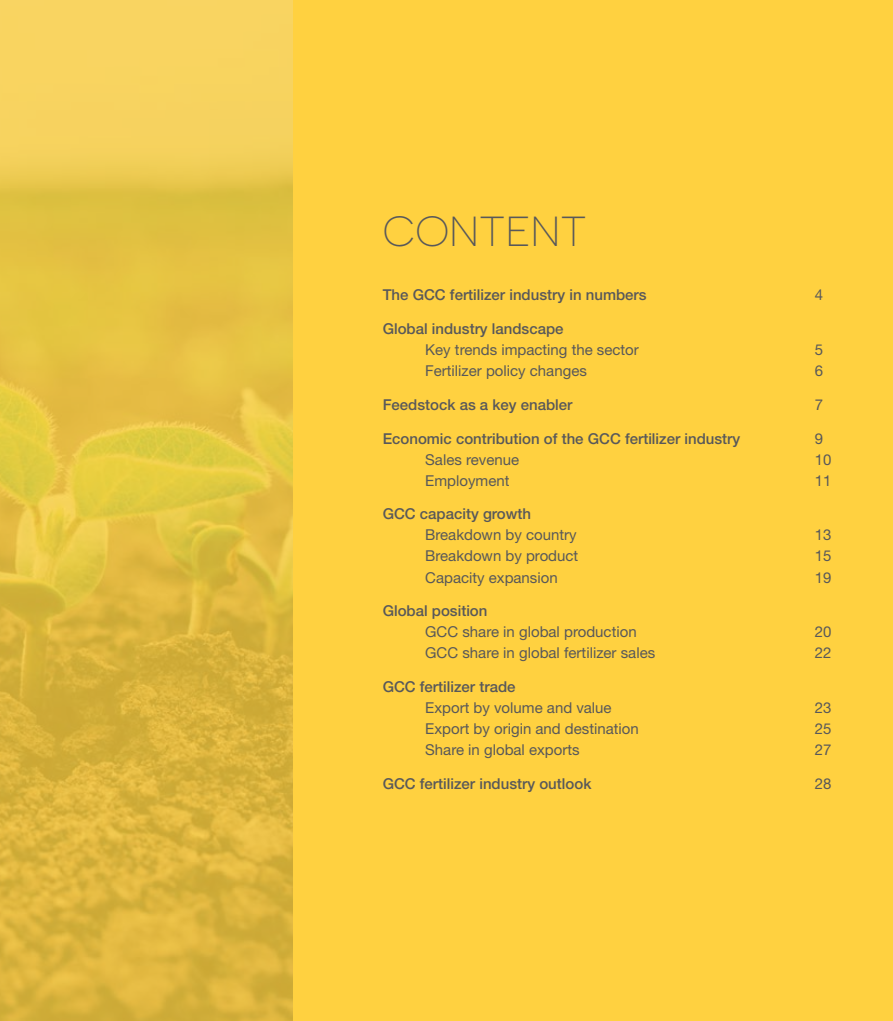
<style>
.page{position:relative;width:893px;height:1021px;background:#fff}
.page>*{position:absolute;margin:0;border:0;box-sizing:border-box;transform-origin:0 0}
.t1{font:300 42px "Novecentosanswide";color:#58585a}
.t2{font:15px "Helvetica Neue LT Std";color:#58585a}
.t3{font:500 15px "Helvetica Neue LT Std";color:#58585a}
</style>
<div class="page">
<div style="left:293px;top:0;width:600px;height:1020px;background:#ffd140"></div>
<svg style="left:0;top:0;width:293px;height:1020px;background:#e3bf45"></svg>
<h1 class="t1" style="left:383px;top:207px;width:206px">CONTENT</h1>
<p class="t3" style="left:383px;top:286px;width:265px">The GCC fertilizer industry in numbers</p>
<p class="t2" style="left:815px;top:286px;width:10px">4</p>
<p class="t3" style="left:383px;top:320px;width:182px">Global industry landscape</p>
<p class="t2" style="left:425px;top:341px;width:215px">Key trends impacting the sector</p>
<p class="t2" style="left:815px;top:341px;width:10px">5</p>
<p class="t2" style="left:425px;top:362px;width:163px">Fertilizer policy changes</p>
<p class="t2" style="left:815px;top:362px;width:10px">6</p>
<p class="t3" style="left:383px;top:395px;width:191px">Feedstock as a key enabler</p>
<p class="t2" style="left:815px;top:395px;width:10px">7</p>
<p class="t3" style="left:383px;top:429px;width:359px">Economic contribution of the GCC fertilizer industry</p>
<p class="t2" style="left:815px;top:429px;width:10px">9</p>
<p class="t2" style="left:425px;top:450px;width:95px">Sales revenue</p>
<p class="t2" style="left:815px;top:450px;width:18px">10</p>
<p class="t2" style="left:425px;top:471px;width:86px">Employment</p>
<p class="t2" style="left:815px;top:471px;width:18px">11</p>
<p class="t3" style="left:383px;top:505px;width:150px">GCC capacity growth</p>
<p class="t2" style="left:425px;top:526px;width:153px">Breakdown by country</p>
<p class="t2" style="left:815px;top:526px;width:18px">13</p>
<p class="t2" style="left:425px;top:547px;width:155px">Breakdown by product</p>
<p class="t2" style="left:815px;top:547px;width:18px">15</p>
<p class="t2" style="left:425px;top:568px;width:134px">Capacity expansion</p>
<p class="t2" style="left:815px;top:568px;width:18px">19</p>
<p class="t3" style="left:383px;top:602px;width:106px">Global position</p>
<p class="t2" style="left:425px;top:623px;width:213px">GCC share in global production</p>
<p class="t2" style="left:815px;top:623px;width:18px">20</p>
<p class="t2" style="left:425px;top:644px;width:231px">GCC share in global fertilizer sales</p>
<p class="t2" style="left:815px;top:644px;width:18px">22</p>
<p class="t3" style="left:383px;top:677px;width:134px">GCC fertilizer trade</p>
<p class="t2" style="left:425px;top:698px;width:188px">Export by volume and value</p>
<p class="t2" style="left:815px;top:698px;width:18px">23</p>
<p class="t2" style="left:425px;top:719px;width:215px">Export by origin and destination</p>
<p class="t2" style="left:815px;top:719px;width:18px">25</p>
<p class="t2" style="left:425px;top:740px;width:156px">Share in global exports</p>
<p class="t2" style="left:815px;top:740px;width:18px">27</p>
<p class="t3" style="left:383px;top:774px;width:210px">GCC fertilizer industry outlook</p>
<p class="t2" style="left:815px;top:774px;width:18px">28</p>
</div>
